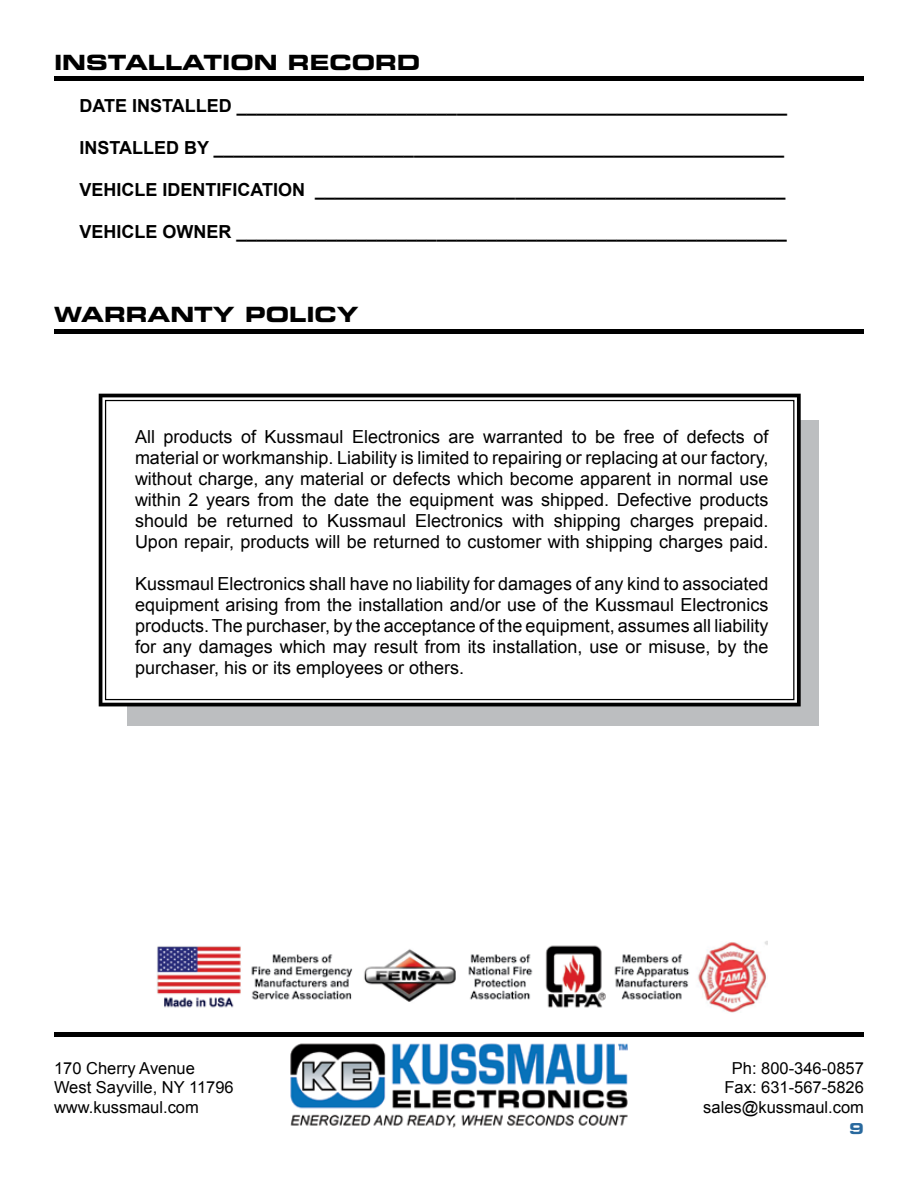
<style>
.page{position:relative;width:918px;height:1188px;background:#fff}
.page>*{position:absolute;margin:0;border:0;box-sizing:border-box;transform-origin:0 0}
.t1{font:21px "Eurostile Bold Extended Two";color:#000}
.t2{font:18px/21px "Arial";color:#000;text-align:justify}
.t3{font:700 18px "Arial";color:#000}
.t4{font:16.5px/19.8px "Arial";color:#000}
.t5{font:15px "Eurostile Bold Extended Two";color:#29699e}
</style>
<div class="page">
<div style="left:54px;top:76px;width:810px;height:5px;background:#000"></div>
<div style="left:127px;top:421px;width:692px;height:305px;background:#bcbec0"></div>
<svg style="left:99px;top:394px;width:702px;height:312px"></svg>
<div style="left:105px;top:400px;width:689px;height:300px;background:#fff"></div>
<div style="left:54px;top:329px;width:810px;height:5px;background:#000"></div>
<img style="left:290px;top:1043px;width:338px;height:85px">
<hr style="left:54px;top:1032px;width:810px;height:4px;background:#000">
<img style="left:157px;top:941px;width:611px;height:72px">
<p class="t1" style="left:54px;top:48px;width:368px">INSTALLATION RECORD</p>
<p class="t3" style="left:80px;top:94px;width:709px">DATE INSTALLED _______________________________________________________</p>
<p class="t3" style="left:80px;top:136px;width:706px">INSTALLED BY _________________________________________________________</p>
<p class="t3" style="left:80px;top:178px;width:708px">VEHICLE IDENTIFICATION _______________________________________________</p>
<p class="t3" style="left:80px;top:220px;width:709px">VEHICLE OWNER _______________________________________________________</p>
<p class="t1" style="left:54px;top:300px;width:306px">WARRANTY POLICY</p>
<p class="t2" style="left:135px;top:426px;width:635px">All products of Kussmaul Electronics are warranted to be free of defects of material or workmanship. Liability is limited to repairing or replacing at our factory, without charge, any material or defects which become apparent in normal use within 2 years from the date the equipment was shipped. Defective products should be returned to Kussmaul Electronics with shipping charges prepaid.<br>Upon repair, products will be returned to customer with shipping charges paid.</p>
<p class="t2" style="left:135px;top:573px;width:635px">Kussmaul Electronics shall have no liability for damages of any kind to associated equipment arising from the installation and/or use of the Kussmaul Electronics products. The purchaser, by the acceptance of the equipment, assumes all liability for any damages which may result from its installation, use or misuse, by the purchaser, his or its employees or others.</p>
<p class="t4" style="left:54px;top:1058px;width:181px">170 Cherry Avenue<br>West Sayville, NY 11796 www.kussmaul.com</p>
<p class="t4" style="left:703px;top:1058px;width:162px;text-align:right">Ph: 800-346-0857<br>Fax: 631-567-5826 sales@kussmaul.com</p>
<p class="t5" style="left:849px;top:1118px;width:16px">9</p>
</div>
